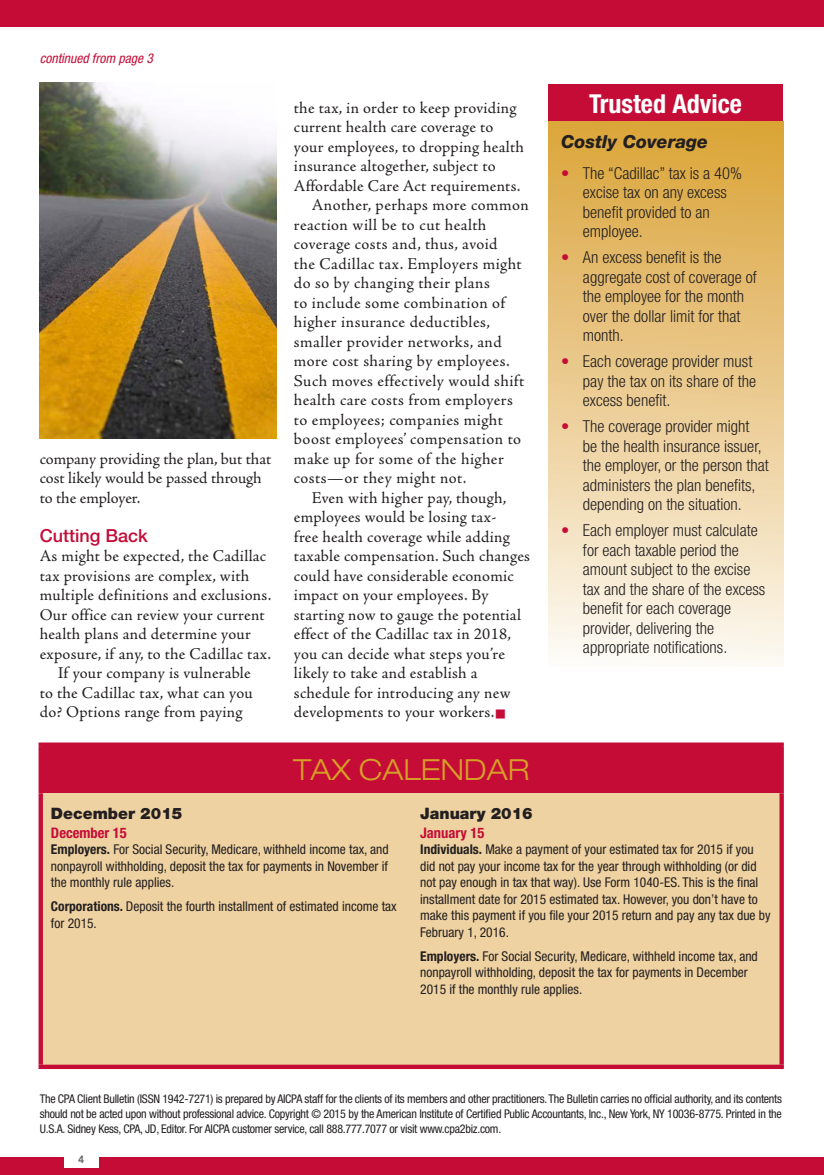
<style>
.page{position:relative;width:824px;height:1175px;background:#fff}
.page>*{position:absolute;margin:0;border:0;box-sizing:border-box;transform-origin:0 0}
.t1{font:300 expanded 29.1px "Helvetica Neue";color:#d79f27}
.t2{font:700 condensed 26.1px "Helvetica Neue";color:#fff}
.t3{font:italic 800 18px "Helvetica Neue";color:#231f20}
.t4{font:500 18px "Helvetica Neue";color:#c40c37}
.t5{font:16.5px "Adobe Jenson Pro";letter-spacing:.02em;color:#231f20}
.t6{font:300 condensed 16.5px/19.5px "Helvetica Neue";color:#231f20}
.t7{font:16.5px/19.5px "Adobe Jenson Pro";letter-spacing:-.005em;color:#231f20}
.t8{font:900 15.75px "Helvetica Neue";color:#231f20}
.t9{font:700 condensed 14.55px "Helvetica Neue";color:#c40c37}
.t10{font:condensed 13.5px/16.5px "Helvetica Neue";color:#231f20}
.t11{font:italic condensed 13.5px "Helvetica Neue";color:#c40c37}
.t12{font:condensed 12px/15px "Helvetica Neue";letter-spacing:-.02em;color:#231f20;text-align:justify}
.t13{font:800 10.5px "Avenir";color:#636366}
.s1{color:#c40c37}
.s2{font-weight:700}
</style>
<div class="page">
<div style="left:0;top:0;width:824px;height:27px;background:#c40c37"></div>
<div style="left:0;top:1156px;width:824px;height:18px;background:#c40c37"></div>
<div style="left:64px;top:1149px;width:34px;height:19px;background:#fff"></div>
<img style="left:40px;top:83px;width:236px;height:355px">
<div style="left:41px;top:744px;width:740px;height:49px;background:#c40c37"></div>
<div style="left:41px;top:793px;width:740px;height:273px;background:#efd2a1"></div>
<div style="left:39px;top:742px;width:744px;height:5px;background:#c40c37"></div>
<hr style="left:39px;top:747px;width:4px;height:46px;background:#c40c37">
<hr style="left:779px;top:747px;width:4px;height:46px;background:#c40c37">
<svg style="left:39px;top:793px;width:4px;height:271px"></svg>
<svg style="left:779px;top:793px;width:4px;height:271px"></svg>
<div style="left:39px;top:1064px;width:744px;height:5px;background:#c40c37"></div>
<div style="left:548px;top:84px;width:235px;height:37px;background:#c40c37"></div>
<div style="left:548px;top:121px;width:235px;height:545px;background:linear-gradient(to bottom,#daa236,#fcf8f1)"></div>
<p class="t11" style="left:40px;top:51px;width:115px">continued from page 3</p>
<p class="t7" style="left:40px;top:449px;width:233px">company providing the plan, but that cost likely would be passed through to the employer.</p>
<p class="t4" style="left:40px;top:524px;width:110px">Cutting Back</p>
<p class="t5" style="left:40px;top:546px;width:228px">As might be expected, the Cadillac</p>
<p class="t5" style="left:40px;top:566px;width:211px">tax provisions are complex, with</p>
<p class="t5" style="left:40px;top:586px;width:233px">multiple definitions and exclusions.</p>
<p class="t5" style="left:40px;top:605px;width:226px">Our office can review your current</p>
<p class="t5" style="left:40px;top:625px;width:213px">health plans and determine your</p>
<p class="t5" style="left:40px;top:644px;width:233px">exposure, if any, to the Cadillac tax.</p>
<p class="t5" style="left:58px;top:664px;width:194px">If your company is vulnerable</p>
<p class="t5" style="left:40px;top:683px;width:214px">to the Cadillac tax, what can you</p>
<p class="t5" style="left:40px;top:703px;width:204px">do? Options range from paying</p>
<p class="t5" style="left:294px;top:98px;width:224px">the tax, in order to keep providing</p>
<p class="t5" style="left:294px;top:118px;width:201px">current health care coverage to</p>
<p class="t5" style="left:294px;top:137px;width:231px">your employees, to dropping health</p>
<p class="t5" style="left:294px;top:157px;width:203px">insurance altogether, subject to</p>
<p class="t5" style="left:294px;top:176px;width:228px">Affordable Care Act requirements.</p>
<p class="t5" style="left:312px;top:196px;width:218px">Another, perhaps more common</p>
<p class="t5" style="left:294px;top:215px;width:194px">reaction will be to cut health</p>
<p class="t5" style="left:294px;top:235px;width:205px">coverage costs and, thus, avoid</p>
<p class="t5" style="left:294px;top:254px;width:229px">the Cadillac tax. Employers might</p>
<p class="t5" style="left:294px;top:274px;width:197px">do so by changing their plans</p>
<p class="t5" style="left:294px;top:293px;width:213px">to include some combination of</p>
<p class="t5" style="left:294px;top:313px;width:198px">higher insurance deductibles,</p>
<p class="t5" style="left:294px;top:332px;width:209px">smaller provider networks, and</p>
<p class="t5" style="left:294px;top:352px;width:217px">more cost sharing by employees.</p>
<p class="t5" style="left:294px;top:371px;width:232px">Such moves effectively would shift</p>
<p class="t5" style="left:294px;top:391px;width:220px">health care costs from employers</p>
<p class="t5" style="left:294px;top:410px;width:210px">to employees; companies might</p>
<p class="t5" style="left:294px;top:430px;width:229px">boost employees’ compensation to</p>
<p class="t5" style="left:294px;top:449px;width:211px">make up for some of the higher</p>
<p class="t5" style="left:294px;top:469px;width:174px">costs—or they might not.</p>
<p class="t5" style="left:312px;top:488px;width:196px">Even with higher pay, though,</p>
<p class="t5" style="left:294px;top:508px;width:204px">employees would be losing tax-</p>
<p class="t5" style="left:294px;top:527px;width:217px">free health coverage while adding</p>
<p class="t5" style="left:294px;top:547px;width:237px">taxable compensation. Such changes</p>
<p class="t5" style="left:294px;top:566px;width:221px">could have considerable economic</p>
<p class="t5" style="left:294px;top:586px;width:196px">impact on your employees. By</p>
<p class="t5" style="left:294px;top:605px;width:228px">starting now to gauge the potential</p>
<p class="t5" style="left:294px;top:625px;width:218px">effect of the Cadillac tax in 2018,</p>
<p class="t5" style="left:294px;top:644px;width:212px">you can decide what steps you’re</p>
<p class="t5" style="left:294px;top:664px;width:185px">likely to take and establish a</p>
<p class="t5" style="left:294px;top:683px;width:218px">schedule for introducing any new</p>
<p class="t5" style="left:294px;top:703px;width:202px">developments to your workers.</p>
<h1 class="t1" style="left:293px;top:752px;width:238px">TAX CALENDAR</h1>
<h2 class="t2" style="left:589px;top:88px;width:154px">Trusted Advice</h2>
<p class="t3" style="left:561px;top:131px;width:149px">Costly Coverage</p>
<p class="t6" style="left:583px;top:163px;width:160px;text-indent:-22px"><span class="s1">•</span> The “Cadillac” tax is a 40% excise tax on any excess benefit provided to an employee.</p>
<p class="t6" style="left:583px;top:247px;width:175px;text-indent:-22px"><span class="s1">•</span> An excess benefit is the aggregate cost of coverage of the employee for the month over the dollar limit for that month.</p>
<p class="t6" style="left:583px;top:351px;width:175px;text-indent:-22px"><span class="s1">•</span> Each coverage provider must pay the tax on its share of the excess benefit.</p>
<p class="t6" style="left:583px;top:416px;width:187px;text-indent:-22px"><span class="s1">•</span> The coverage provider might<br>be the health insurance issuer, the employer, or the person that administers the plan benefits, depending on the situation.</p>
<p class="t6" style="left:583px;top:520px;width:184px;text-indent:-22px"><span class="s1">•</span> Each employer must calculate for each taxable period the amount subject to the excise tax and the share of the excess benefit for each coverage provider, delivering the appropriate notifications.</p>
<p class="t8" style="left:51px;top:803px;width:133px">December 2015</p>
<p class="t9" style="left:51px;top:823px;width:77px">December 15</p>
<p class="t10" style="left:51px;top:841px;width:339px;text-align:justify"><span class="s2">Employers.</span> For Social Security, Medicare, withheld income tax, and nonpayroll withholding, deposit the tax for payments in November if the monthly rule applies.</p>
<p class="t10" style="left:51px;top:898px;width:347px"><span class="s2">Corporations.</span> Deposit the fourth installment of estimated income tax for 2015.</p>
<p class="t8" style="left:420px;top:803px;width:114px">January 2016</p>
<p class="t9" style="left:420px;top:823px;width:66px">January 15</p>
<p class="t10" style="left:420px;top:841px;width:352px"><span class="s2">Individuals.</span> Make a payment of your estimated tax for 2015 if you did not pay your income tax for the year through withholding (or did not pay enough in tax that way). Use Form 1040-ES. This is the final installment date for 2015 estimated tax. However, you don’t have to make this payment if you file your 2015 return and pay any tax due by February 1, 2016.</p>
<p class="t10" style="left:420px;top:947px;width:339px"><span class="s2">Employers.</span> For Social Security, Medicare, withheld income tax, and nonpayroll withholding, deposit the tax for payments in December<br>2015 if the monthly rule applies.</p>
<p class="t12" style="left:40px;top:1091px;width:743px">The CPA Client Bulletin (ISSN 1942-7271) is prepared by AICPA staff for the clients of its members and other practitioners. The Bulletin carries no official authority, and its contents should not be acted upon without professional advice. Copyright © 2015 by the American Institute of Certified Public Accountants, Inc., New York, NY 10036-8775. Printed in the U.S.A. Sidney Kess, CPA, JD, Editor. For AICPA customer service, call 888.777.7077 or visit www.cpa2biz.com.</p>
<p class="t13" style="left:78px;top:1152px;width:8px">4</p>
</div>
